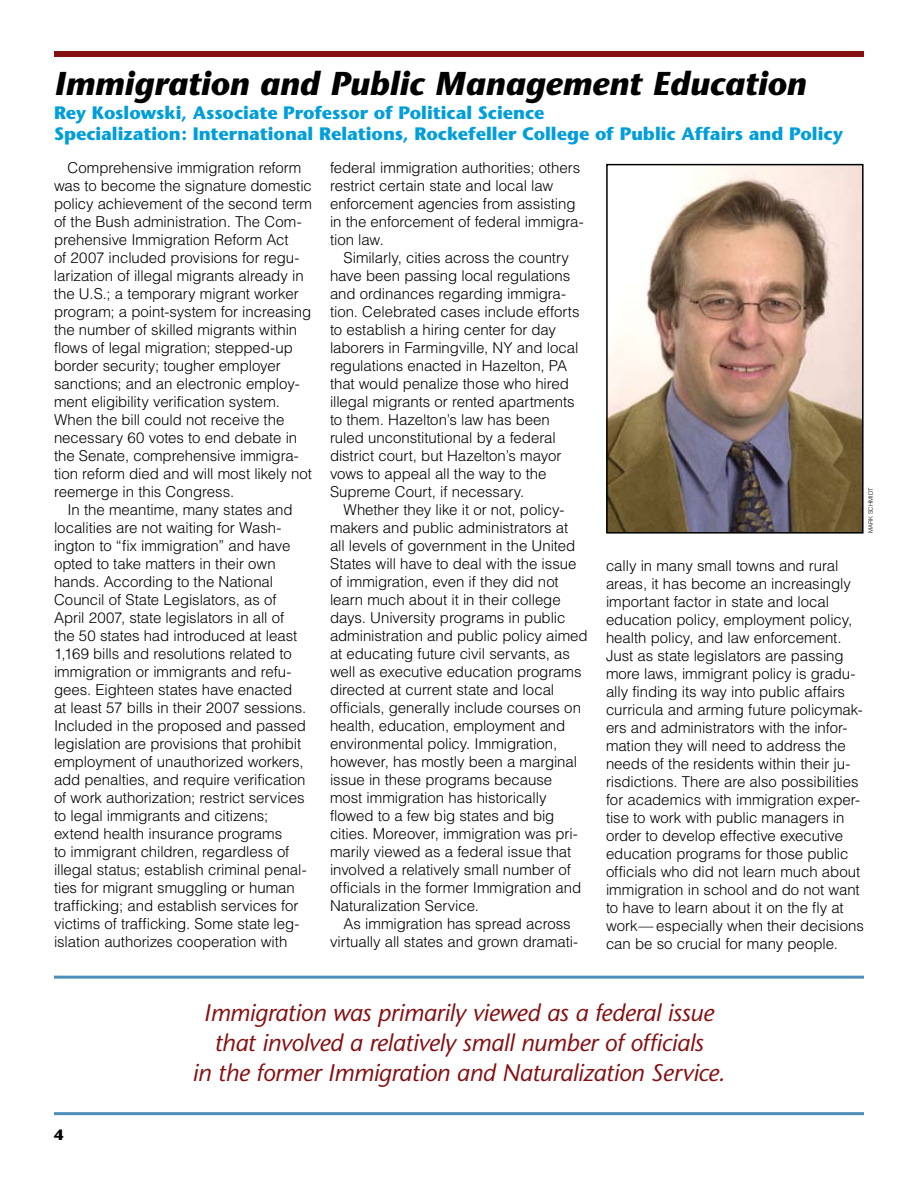
<style>
.page{position:relative;width:918px;height:1188px;background:#fff}
.page>*{position:absolute;margin:0;border:0;box-sizing:border-box;transform-origin:0 0}
.t1{font:italic 700 33px "Stone Sans";color:#000}
.t2{font:italic 24px/30px "Stone Sans";letter-spacing:-.01em;color:#851012;text-align:center}
.t3{font:700 18px/21px "Stone Sans";color:#009eda}
.t4{font:300 15px/18px "Helvetica";letter-spacing:-.005em;color:#000}
.t5{font:700 15px "Stone Sans";color:#000}
.t6{font:300 6px "Helvetica";color:#000}
</style>
<div class="page">
<div style="left:54px;top:51px;width:810px;height:6px;background:#851012"></div>
<img style="left:609px;top:167px;width:252px;height:364px">
<div style="left:606px;top:164px;width:258px;height:370px;border:2px solid #000"></div>
<hr style="left:54px;top:976px;width:810px;height:3px;background:#4e8eb9">
<hr style="left:54px;top:1112px;width:810px;height:3px;background:#4e8eb9">
<h1 class="t1" style="left:54px;top:63px;width:754px">Immigration and Public Management Education</h1>
<p class="t3" style="left:54px;top:102px;width:791px">Rey Koslowski, Associate Professor of Political Science<br>Specialization: International Relations, Rockefeller College of Public Affairs and Policy</p>
<p class="t4" style="left:54px;top:159px;width:260px;text-indent:14px">Comprehensive immigration reform was to become the signature domestic policy achievement of the second term of the Bush administration. The Com&shy;prehensive Immigration Reform Act<br>of 2007 included provisions for regu&shy;larization of illegal migrants already in the U.S.; a temporary migrant worker program; a point-system for increasing the number of skilled migrants within flows of legal migration; stepped-up border security; tougher employer sanctions; and an electronic employ&shy;ment eligibility verification system.<br>When the bill could not receive the necessary 60 votes to end debate in the Senate, comprehensive immigra&shy;tion reform died and will most likely not reemerge in this Congress.</p>
<p class="t4" style="left:54px;top:501px;width:254px;text-indent:14px">In the meantime, many states and localities are not waiting for Wash&shy;ington to “fix immigration” and have opted to take matters in their own hands. According to the National Council of State Legislators, as of April 2007, state legislators in all of the 50 states had introduced at least 1,169 bills and resolutions related to immigration or immigrants and refu&shy;gees. Eighteen states have enacted at least 57 bills in their 2007 sessions.<br>Included in the proposed and passed legislation are provisions that prohibit employment of unauthorized workers, add penalties, and require verification of work authorization; restrict services to legal immigrants and citizens; extend health insurance programs<br>to immigrant children, regardless of illegal status; establish criminal penal&shy;ties for migrant smuggling or human trafficking; and establish services for victims of trafficking. Some state leg&shy;islation authorizes cooperation with</p>
<p class="t4" style="left:330px;top:159px;width:255px">federal immigration authorities; others restrict certain state and local law enforcement agencies from assisting in the enforcement of federal immigra&shy;tion law.</p>
<p class="t4" style="left:330px;top:249px;width:251px;text-indent:14px">Similarly, cities across the country have been passing local regulations and ordinances regarding immigra&shy;tion. Celebrated cases include efforts to establish a hiring center for day laborers in Farmingville, NY and local regulations enacted in Hazelton, PA that would penalize those who hired illegal migrants or rented apartments to them. Hazelton’s law has been ruled unconstitutional by a federal district court, but Hazelton’s mayor vows to appeal all the way to the Supreme Court, if necessary.</p>
<p class="t4" style="left:330px;top:501px;width:259px;text-indent:14px">Whether they like it or not, policy&shy;makers and public administrators at<br>all levels of government in the United States will have to deal with the issue of immigration, even if they did not learn much about it in their college days. University programs in public administration and public policy aimed at educating future civil servants, as well as executive education programs directed at current state and local officials, generally include courses on health, education, employment and environmental policy. Immigration, however, has mostly been a marginal issue in these programs because most immigration has historically flowed to a few big states and big cities. Moreover, immigration was pri&shy;marily viewed as a federal issue that involved a relatively small number of officials in the former Immigration and Naturalization Service.</p>
<p class="t4" style="left:330px;top:915px;width:250px;text-align:center">As immigration has spread across virtually all states and grown dramati-</p>
<p class="t6" style="left:867px;top:533px;width:46px;rotate:-90deg">mark schmi dt</p>
<p class="t4" style="left:606px;top:556px;width:259px">cally in many small towns and rural areas, it has become an increasingly important factor in state and local education policy, employment policy, health policy, and law enforcement.<br>Just as state legislators are passing more laws, immigrant policy is gradu&shy;ally finding its way into public affairs curricula and arming future policymak&shy;ers and administrators with the infor&shy;mation they will need to address the needs of the residents within their ju&shy;risdictions. There are also possibilities for academics with immigration exper&shy;tise to work with public managers in order to develop effective executive education programs for those public officials who did not learn much about immigration in school and do not want to have to learn about it on the fly at work— especially when their decisions can be so crucial for many people.</p>
<p class="t5" style="left:54px;top:1125px;width:11px">4</p>
<h2 class="t2" style="left:193px;top:998px;width:534px">Immigration was primarily viewed as a federal issue that involved a relatively small number of officials<br>in the former Immigration and Naturalization Service.</h2>
</div>
